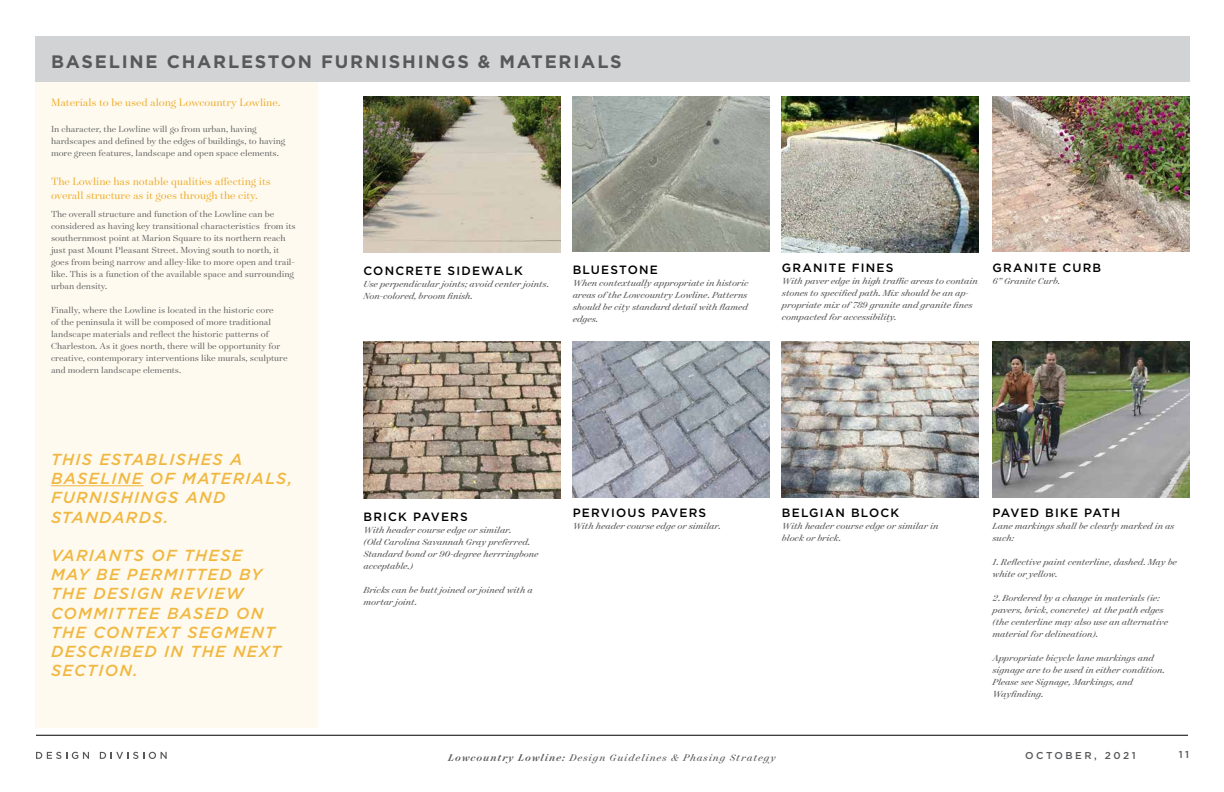
<style>
.page{position:relative;width:1224px;height:792px;background:#fff}
.page>*{position:absolute;margin:0;border:0;box-sizing:border-box;transform-origin:0 0}
.t1{font:700 18px "Gotham";letter-spacing:.1em;color:#58595b}
.t2{font:italic 500 16px/19.2px "Gotham";letter-spacing:.08em;color:#f0b842}
.t3{font:300 12px/14.4px "Surveyor Display";color:#eba721}
.t4{font:500 12px "Gotham";letter-spacing:.1em;color:#000}
.t5{font:italic 11px "Surveyor Display";letter-spacing:.09em;color:#58595b}
.t6{font:italic 10px/12px "Surveyor Display";color:#58595b}
.t7{font:300 10px/12px "Surveyor Display";color:#58595b}
.t8{font:500 10px "Gotham";letter-spacing:.25em;color:#58595b}
.s1{font-weight:500}
</style>
<div class="page">
<div style="left:35px;top:36px;width:282px;height:692px;background:#fffaef"></div>
<img style="left:363px;top:96px;width:197px;height:157px">
<img style="left:363px;top:342px;width:197px;height:156px">
<img style="left:782px;top:96px;width:197px;height:157px">
<img style="left:993px;top:341px;width:196px;height:156px">
<img style="left:573px;top:96px;width:196px;height:156px">
<img style="left:782px;top:341px;width:197px;height:156px">
<img style="left:573px;top:342px;width:196px;height:155px">
<img style="left:993px;top:96px;width:196px;height:155px">
<div style="left:35px;top:36px;width:1154px;height:45px;background:#d1d3d4"></div>
<hr style="left:51px;top:485px;width:93px;height:1px;background:#f0b842">
<svg style="left:36px;top:752px;width:53px;height:7px"></svg>
<svg style="left:100px;top:752px;width:67px;height:7px"></svg>
<hr style="left:36px;top:735px;width:1152px;height:1px;background:#000">
<h1 class="t1" style="left:51px;top:50px;width:572px">BASELINE CHARLESTON FURNISHINGS &amp; MATERIALS</h1>
<p class="t3" style="left:51px;top:94px;width:231px">Materials to be used along Lowcountry Lowline.</p>
<p class="t7" style="left:51px;top:123px;width:236px">In character, the Lowline will go from urban, having hardscapes and defined by the edges of buildings, to having more green features, landscape and open space elements.</p>
<p class="t3" style="left:51px;top:174px;width:221px">The Lowline has notable qualities affecting its overall structure as it goes through the city.</p>
<p class="t7" style="left:51px;top:208px;width:246px">The overall structure and function of the Lowline can be considered as having key transitional characteristics from its southernmost point at Marion Square to its northern reach just past Mount Pleasant Street. Moving south to north, it goes from being narrow and alley-like to more open and trail&shy;like. This is a function of the available space and surrounding urban density.</p>
<p class="t7" style="left:51px;top:304px;width:238px">Finally, where the Lowline is located in the historic core<br>of the peninsula it will be composed of more traditional landscape materials and reflect the historic patterns of Charleston. As it goes north, there will be opportunity for creative, contemporary interventions like murals, sculpture and modern landscape elements.</p>
<h2 class="t2" style="left:51px;top:449px;width:243px">THIS ESTABLISHES A<br>BASELINE OF MATERIALS,<br>FURNISHINGS AND<br>STANDARDS.</h2>
<h2 class="t2" style="left:51px;top:545px;width:232px">VARIANTS OF THESE<br>MAY BE PERMITTED BY<br>THE DESIGN REVIEW<br>COMMITTEE BASED ON<br>THE CONTEXT SEGMENT<br>DESCRIBED IN THE NEXT<br>SECTION.</h2>
<p class="t4" style="left:363px;top:263px;width:161px">CONCRETE SIDEWALK</p>
<p class="t6" style="left:363px;top:278px;width:187px">Use perpendicular joints; avoid center joints.<br>Non-colored, broom finish.</p>
<p class="t4" style="left:573px;top:262px;width:87px">BLUESTONE</p>
<p class="t6" style="left:573px;top:277px;width:177px;text-align:justify">When contextually appropriate in historic areas of the Lowcountry Lowline. Patterns should be city standard detail with flamed edges.</p>
<p class="t4" style="left:363px;top:509px;width:106px">BRICK PAVERS</p>
<p class="t6" style="left:363px;top:523px;width:177px">With header course edge or similar.<br>(Old Carolina Savannah Gray preferred.<br>Standard bond or 90-degree herrringbone acceptable.)</p>
<p class="t6" style="left:363px;top:583px;width:171px">Bricks can be butt joined or joined with a mortar joint.</p>
<p class="t4" style="left:573px;top:505px;width:135px">PERVIOUS PAVERS</p>
<p class="t6" style="left:573px;top:520px;width:149px">With header course edge or similar.</p>
<p class="t4" style="left:782px;top:260px;width:113px">GRANITE FINES</p>
<p class="t6" style="left:782px;top:274px;width:197px">With paver edge in high traffic areas to contain stones to specified path. Mix should be an ap&shy;propriate mix of 789 granite and granite fines compacted for accessibility.</p>
<p class="t4" style="left:993px;top:260px;width:110px">GRANITE CURB</p>
<p class="t6" style="left:993px;top:274px;width:69px">6” Granite Curb.</p>
<p class="t4" style="left:782px;top:505px;width:119px">BELGIAN BLOCK</p>
<p class="t6" style="left:782px;top:520px;width:158px">With header course edge or similar in block or brick.</p>
<p class="t4" style="left:993px;top:505px;width:129px">PAVED BIKE PATH</p>
<p class="t6" style="left:993px;top:520px;width:183px">Lane markings shall be clearly marked in as such:</p>
<p class="t6" style="left:993px;top:556px;width:186px">1. Reflective paint centerline, dashed. May be white or yellow.</p>
<p class="t6" style="left:993px;top:592px;width:177px">2. Bordered by a change in materials (ie: pavers, brick, concrete) at the path edges (the centerline may also use an alternative material for delineation).</p>
<p class="t6" style="left:993px;top:652px;width:174px">Appropriate bicycle lane markings and signage are to be used in either condition.<br>Please see Signage, Markings, and<br>Wayfinding.</p>
<p class="t5" style="left:448px;top:750px;width:329px"><span class="s1">Lowcountry Lowline:</span> Design Guidelines &amp; Phasing Strategy</p>
<p class="t8" style="left:1025px;top:749px;width:112px">OCTOBER, 2021</p>
<p class="t8" style="left:1179px;top:748px;width:12px">11</p>
</div>
